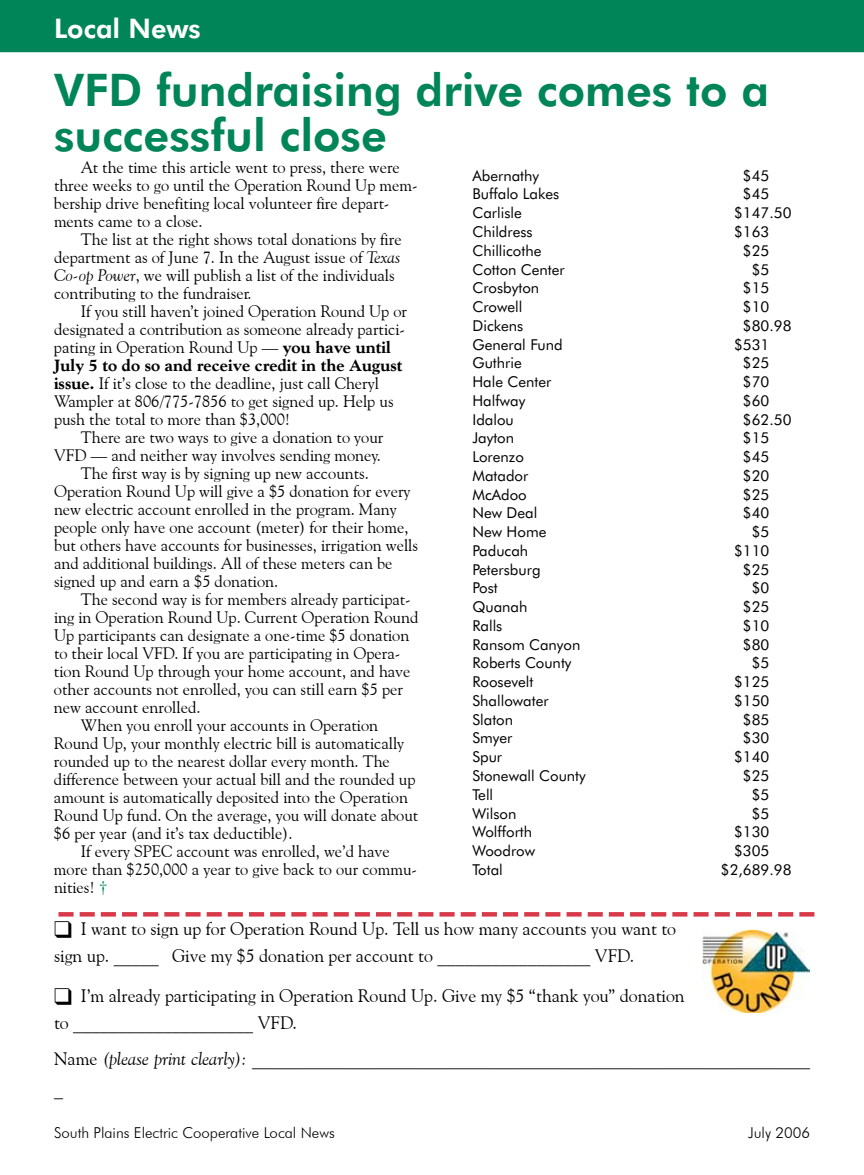
<style>
.page{position:relative;width:864px;height:1175px;background:#fff}
.page>*{position:absolute;margin:0;border:0;box-sizing:border-box;transform-origin:0 0}
.t1{font:800 45px/45px "Futura BT";color:#008559}
.t2{font:800 27px "Futura BT";color:#fff}
.t3{font:18px/27px "Goudy Old Style BT";color:#000}
.t4{font:16.5px/18px "Goudy Old Style BT";color:#000}
.t5{font:800 16.5px "Goudy";color:#000}
.t6{font:15px "Futura BT";color:#000}
.t7{font:300 15px "Futura BT";color:#000}
.s1{font-style:italic}
.s2{font-family:"Goudy";font-weight:800}
.s3{color:#008559}
</style>
<div class="page">
<div style="left:0;top:0;width:864px;height:52px;background:#008559"></div>
<img style="left:702px;top:937px;width:108px;height:75px">
<svg style="left:58px;top:912px;width:756px;height:25px"></svg>
<h2 class="t2" style="left:54px;top:12px;width:148px">Local News</h2>
<h1 class="t1" style="left:54px;top:67px;width:716px">VFD fundraising drive comes to a successful close</h1>
<p class="t4" style="left:54px;top:158px;width:365px;text-indent:27px">At the time this article went to press, there were three weeks to go until the Operation Round Up mem&shy;bership drive benefiting local volunteer fire depart&shy;ments came to a close.</p>
<p class="t4" style="left:54px;top:230px;width:349px;text-indent:27px">The list at the right shows total donations by fire department as of June 7. In the August issue of <span class="s1">Texas Co-op Power</span>, we will publish a list of the individuals contributing to the fundraiser.</p>
<p class="t4" style="left:54px;top:302px;width:355px;text-indent:27px">If you still haven’t joined Operation Round Up or designated a contribution as someone already partici&shy;pating in Operation Round Up — <span class="s2">you have until</span></p>
<p class="t5" style="left:54px;top:355px;width:350px">July 5 to do so and receive credit in the August</p>
<p class="t4" style="left:54px;top:374px;width:341px"><span class="s2">issue.</span> If it’s close to the deadline, just call Cheryl<br>Wampler at 806/775-7856 to get signed up. Help us push the total to more than $3,000!</p>
<p class="t4" style="left:81px;top:428px;width:304px">There are two ways to give a donation to your</p>
<p class="t4" style="left:54px;top:446px;width:329px">VFD — and neither way involves sending money.</p>
<p class="t4" style="left:81px;top:464px;width:290px">The first way is by signing up new accounts.</p>
<p class="t4" style="left:54px;top:482px;width:358px">Operation Round Up will give a $5 donation for every</p>
<p class="t4" style="left:54px;top:500px;width:344px">new electric account enrolled in the program. Many</p>
<p class="t4" style="left:54px;top:518px;width:356px">people only have one account (meter) for their home,</p>
<p class="t4" style="left:54px;top:536px;width:366px">but others have accounts for businesses, irrigation wells</p>
<p class="t4" style="left:54px;top:554px;width:340px">and additional buildings. All of these meters can be</p>
<p class="t4" style="left:54px;top:572px;width:226px">signed up and earn a $5 donation.</p>
<p class="t4" style="left:81px;top:590px;width:331px">The second way is for members already participat-</p>
<p class="t4" style="left:54px;top:608px;width:366px">ing in Operation Round Up. Current Operation Round</p>
<p class="t4" style="left:54px;top:626px;width:357px">Up participants can designate a one-time $5 donation</p>
<p class="t4" style="left:54px;top:644px;width:348px">to their local VFD. If you are participating in Opera-</p>
<p class="t4" style="left:54px;top:662px;width:358px">tion Round Up through your home account, and have</p>
<p class="t4" style="left:54px;top:680px;width:351px">other accounts not enrolled, you can still earn $5 per</p>
<p class="t4" style="left:54px;top:698px;width:148px">new account enrolled.</p>
<p class="t4" style="left:81px;top:716px;width:299px">When you enroll your accounts in Operation</p>
<p class="t4" style="left:54px;top:734px;width:352px">Round Up, your monthly electric bill is automatically</p>
<p class="t4" style="left:54px;top:752px;width:337px">rounded up to the nearest dollar every month. The</p>
<p class="t4" style="left:54px;top:770px;width:363px">difference between your actual bill and the rounded up</p>
<p class="t4" style="left:54px;top:788px;width:356px">amount is automatically deposited into the Operation</p>
<p class="t4" style="left:54px;top:806px;width:366px">Round Up fund. On the average, you will donate about</p>
<p class="t4" style="left:54px;top:824px;width:240px">$6 per year (and it’s tax deductible).</p>
<p class="t4" style="left:81px;top:842px;width:310px">If every SPEC account was enrolled, we’d have</p>
<p class="t4" style="left:54px;top:860px;width:365px">more than $250,000 a year to give back to our commu-</p>
<p class="t4" style="left:54px;top:878px;width:55px">nities! <span class="s3">†</span></p>
<p class="t6" style="left:472px;top:166px;width:68px">Abernathy</p>
<p class="t6" style="left:743px;top:166px;width:28px">$45</p>
<p class="t6" style="left:472px;top:185px;width:88px">Buffalo Lakes</p>
<p class="t6" style="left:743px;top:185px;width:28px">$45</p>
<p class="t6" style="left:472px;top:204px;width:51px">Carlisle</p>
<p class="t6" style="left:734px;top:204px;width:59px">$147.50</p>
<p class="t6" style="left:472px;top:222px;width:62px">Childress</p>
<p class="t6" style="left:734px;top:222px;width:37px">$163</p>
<p class="t6" style="left:472px;top:241px;width:70px">Chillicothe</p>
<p class="t6" style="left:743px;top:241px;width:28px">$25</p>
<p class="t6" style="left:472px;top:260px;width:94px">Cotton Center</p>
<p class="t6" style="left:752px;top:260px;width:19px">$5</p>
<p class="t6" style="left:472px;top:279px;width:68px">Crosbyton</p>
<p class="t6" style="left:743px;top:279px;width:28px">$15</p>
<p class="t6" style="left:472px;top:297px;width:52px">Crowell</p>
<p class="t6" style="left:743px;top:297px;width:28px">$10</p>
<p class="t6" style="left:472px;top:316px;width:52px">Dickens</p>
<p class="t6" style="left:743px;top:316px;width:50px">$80.98</p>
<p class="t6" style="left:472px;top:335px;width:92px">General Fund</p>
<p class="t6" style="left:734px;top:335px;width:37px">$531</p>
<p class="t6" style="left:472px;top:354px;width:51px">Guthrie</p>
<p class="t6" style="left:743px;top:354px;width:28px">$25</p>
<p class="t6" style="left:472px;top:372px;width:80px">Hale Center</p>
<p class="t6" style="left:743px;top:372px;width:28px">$70</p>
<p class="t6" style="left:472px;top:391px;width:54px">Halfway</p>
<p class="t6" style="left:743px;top:391px;width:28px">$60</p>
<p class="t6" style="left:472px;top:410px;width:43px">Idalou</p>
<p class="t6" style="left:743px;top:410px;width:50px">$62.50</p>
<p class="t6" style="left:472px;top:429px;width:43px">Jayton</p>
<p class="t6" style="left:743px;top:429px;width:28px">$15</p>
<p class="t6" style="left:472px;top:447px;width:53px">Lorenzo</p>
<p class="t6" style="left:743px;top:447px;width:28px">$45</p>
<p class="t6" style="left:472px;top:466px;width:57px">Matador</p>
<p class="t6" style="left:743px;top:466px;width:28px">$20</p>
<p class="t6" style="left:472px;top:485px;width:56px">McAdoo</p>
<p class="t6" style="left:743px;top:485px;width:28px">$25</p>
<p class="t6" style="left:472px;top:504px;width:66px">New Deal</p>
<p class="t6" style="left:743px;top:504px;width:28px">$40</p>
<p class="t6" style="left:472px;top:522px;width:75px">New Home</p>
<p class="t6" style="left:752px;top:522px;width:19px">$5</p>
<p class="t6" style="left:472px;top:541px;width:57px">Paducah</p>
<p class="t6" style="left:734px;top:541px;width:37px">$110</p>
<p class="t6" style="left:472px;top:560px;width:70px">Petersburg</p>
<p class="t6" style="left:743px;top:560px;width:28px">$25</p>
<p class="t6" style="left:472px;top:579px;width:27px">Post</p>
<p class="t6" style="left:752px;top:579px;width:19px">$0</p>
<p class="t6" style="left:472px;top:597px;width:57px">Quanah</p>
<p class="t6" style="left:743px;top:597px;width:28px">$25</p>
<p class="t6" style="left:472px;top:616px;width:31px">Ralls</p>
<p class="t6" style="left:743px;top:616px;width:28px">$10</p>
<p class="t6" style="left:472px;top:635px;width:109px">Ransom Canyon</p>
<p class="t6" style="left:743px;top:635px;width:28px">$80</p>
<p class="t6" style="left:472px;top:654px;width:100px">Roberts County</p>
<p class="t6" style="left:752px;top:654px;width:19px">$5</p>
<p class="t6" style="left:472px;top:672px;width:62px">Roosevelt</p>
<p class="t6" style="left:734px;top:672px;width:37px">$125</p>
<p class="t6" style="left:472px;top:691px;width:78px">Shallowater</p>
<p class="t6" style="left:734px;top:691px;width:37px">$150</p>
<p class="t6" style="left:472px;top:710px;width:42px">Slaton</p>
<p class="t6" style="left:743px;top:710px;width:28px">$85</p>
<p class="t6" style="left:472px;top:729px;width:42px">Smyer</p>
<p class="t6" style="left:743px;top:729px;width:28px">$30</p>
<p class="t6" style="left:472px;top:747px;width:31px">Spur</p>
<p class="t6" style="left:734px;top:747px;width:37px">$140</p>
<p class="t6" style="left:472px;top:766px;width:115px">Stonewall County</p>
<p class="t6" style="left:743px;top:766px;width:28px">$25</p>
<p class="t6" style="left:472px;top:785px;width:22px">Tell</p>
<p class="t6" style="left:752px;top:785px;width:19px">$5</p>
<p class="t6" style="left:472px;top:804px;width:45px">Wilson</p>
<p class="t6" style="left:752px;top:804px;width:19px">$5</p>
<p class="t6" style="left:472px;top:822px;width:61px">Wolfforth</p>
<p class="t6" style="left:734px;top:822px;width:37px">$130</p>
<p class="t6" style="left:472px;top:841px;width:64px">Woodrow</p>
<p class="t6" style="left:734px;top:841px;width:37px">$305</p>
<p class="t6" style="left:472px;top:860px;width:32px">Total</p>
<p class="t6" style="left:721px;top:860px;width:72px">$2,689.98</p>
<p class="t3" style="left:54px;top:914px;width:624px;text-indent:27px">I want to sign up for Operation Round Up. Tell us how many accounts you want to sign up. _____ Give my $5 donation per account to _________________ VFD.</p>
<p class="t3" style="left:54px;top:982px;width:632px;text-indent:27px">I’m already participating in Operation Round Up. Give my $5 “thank you” donation to ____________________ VFD.</p>
<p class="t3" style="left:54px;top:1043px;width:757px;line-height:30px">Name <span class="s1">(please print clearly):</span> ______________________________________________________________ _</p>
<p class="t7" style="left:54px;top:1123px;width:282px">South Plains Electric Cooperative Local News</p>
<p class="t7" style="left:748px;top:1123px;width:63px">July 2006</p>
</div>
